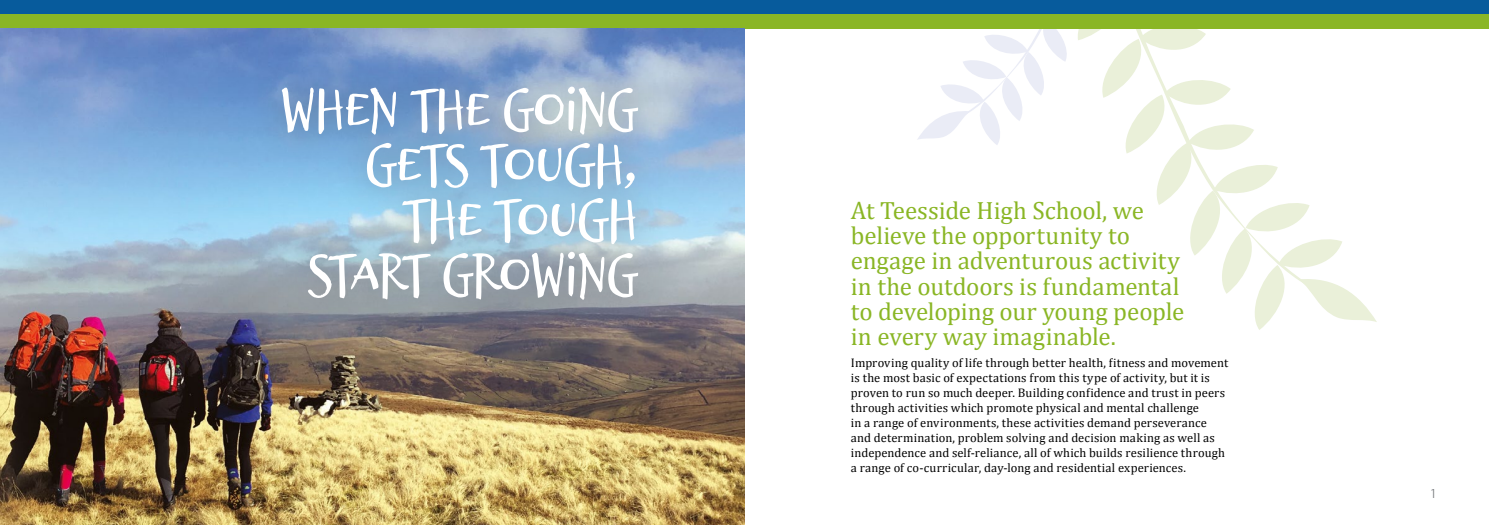
<style>
.page{position:relative;width:1489px;height:525px;background:#fff}
.page>*{position:absolute;margin:0;border:0;box-sizing:border-box;transform-origin:0 0}
.Body{font:70.25px/55px "Brizel";letter-spacing:-.04em;color:#fff;text-align:right}
.StandFirst{font:25px/25px "Cambria";letter-spacing:-.005em;color:#8ab625}
.Body-2{font:12.5px/15px "Cambria";letter-spacing:.01em;color:#000}
.t1{font:300 12.5px "URWDIN";color:#6a6d71}
</style>
<div class="page">
<svg style="left:916px;top:28px;width:460px;height:302px"></svg>
<div style="left:0;top:0;width:1488px;height:14px;background:#075b9c"></div>
<div style="left:0;top:14px;width:1488px;height:14px;background:#8ab625"></div>
<img style="left:0;top:28px;width:744px;height:496px">
<div style="left:251px;top:57px;width:414px;height:271px;background:#6a6d71;opacity:.69"></div>
<p class="Body" style="left:279px;top:82px;width:360px">When the going gets tough, the tough start growing</p>
<p class="StandFirst" style="left:850px;top:198px;width:335px">At Teesside High School, we believe the opportunity to engage in adventurous activity in the outdoors is fundamental to developing our young people in every way imaginable.</p>
<p class="Body-2" style="left:850px;top:355px;width:379px">Improving quality of life through better health, fitness and movement is the most basic of expectations from this type of activity, but it is proven to run so much deeper. Building confidence and trust in peers through activities which promote physical and mental challenge<br>in a range of environments, these activities demand perseverance and determination, problem solving and decision making as well as independence and self-reliance, all of which builds resilience through a range of co-curricular, day-long and residential experiences.</p>
<p class="t1" style="left:1429px;top:485px;width:8px">1</p>
</div>
